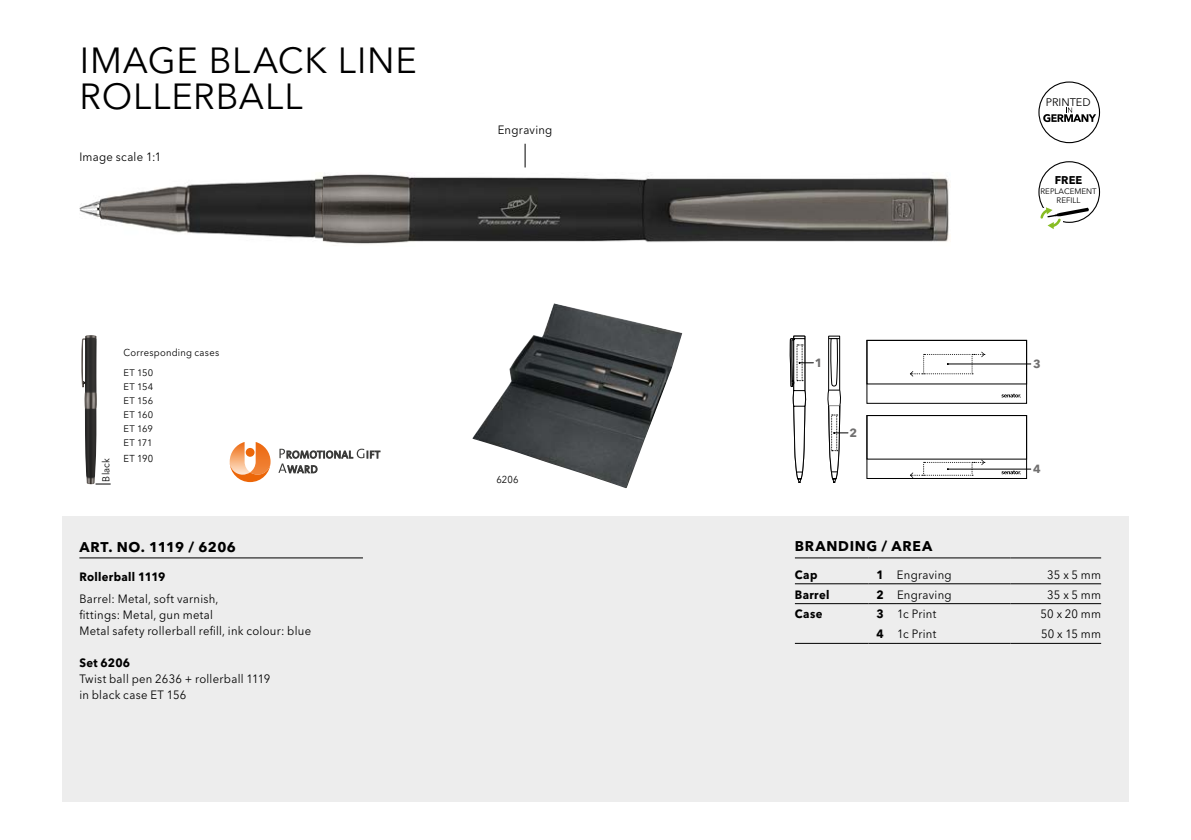
<style>
.page{position:relative;width:1191px;height:840px;background:#fff}
.page>*{position:absolute;margin:0;border:0;box-sizing:border-box;transform-origin:0 0}
.t1{font:36px/36px "Avenir Next W1 G";letter-spacing:.02em;color:#000}
.t2{font:700 14px "Avenir Next W1 G";letter-spacing:.05em;color:#000}
.t3{font:12px/16px "Avenir Next W1 G";letter-spacing:.025em;color:#000;scale:.94 1}
.t4{font:700 12px "Avenir Next W1 G";letter-spacing:.03em;color:#000;scale:.94 1}
.t5{font:700 11.8px "Avenir Next W1 G";color:#706f6f}
.t6{font:700 11.2px "Avenir Next W1 G";color:#000}
.t7{font:11px "Avenir Next W1 G";color:#000}
.t8{font:10px "Avenir Next W1 G";letter-spacing:.025em;color:#000;scale:.94 1}
.t9{font:9.4px/14px "Avenir Next W1 G";letter-spacing:.015em;color:#000;text-align:justify}
.t10{font:8px/9.4px "Avenir Next W1 G";color:#000;text-align:center}
.s1{font-weight:700}
</style>
<div class="page">
<div style="left:63px;top:516px;width:1066px;height:285px;background:#ededed"></div>
<img style="left:81px;top:335px;width:16px;height:149px">
<img style="left:79px;top:174px;width:871px;height:70px">
<svg style="left:230px;top:442px;width:40px;height:40px"></svg>
<div style="left:246px;top:447px;width:8px;height:9px;background:#ec6608;border-radius:50%"></div>
<svg style="left:278px;top:448px;width:102px;height:25px"></svg>
<svg style="left:96px;top:483px;width:15px;height:1px"></svg>
<img style="left:472px;top:303px;width:210px;height:185px">
<hr style="left:948px;top:468px;width:82px;height:1px;background:#000">
<hr style="left:948px;top:363px;width:82px;height:1px;background:#000">
<div style="left:866px;top:340px;width:160px;height:44px;border:1px solid #000"></div>
<svg style="left:1001px;top:393px;width:20px;height:4px"></svg>
<svg style="left:910px;top:351px;width:75px;height:25px"></svg>
<div style="left:866px;top:415px;width:160px;height:44px;border:1px solid #000"></div>
<svg style="left:1001px;top:470px;width:20px;height:4px"></svg>
<svg style="left:909px;top:459px;width:76px;height:18px"></svg>
<svg style="left:790px;top:335px;width:23px;height:147px"></svg>
<svg style="left:827px;top:335px;width:21px;height:147px"></svg>
<hr style="left:79px;top:557px;width:284px;height:1px;background:#000">
<svg style="left:1038px;top:81px;width:62px;height:62px"></svg>
<svg style="left:1038px;top:161px;width:62px;height:68px"></svg>
<hr style="left:795px;top:557px;width:73px;height:1px;background:#000">
<svg style="left:868px;top:557px;width:29px;height:1px"></svg>
<hr style="left:897px;top:557px;width:113px;height:1px;background:#000">
<hr style="left:1010px;top:557px;width:91px;height:1px;background:#000">
<hr style="left:795px;top:642px;width:73px;height:1px;background:#000">
<svg style="left:868px;top:642px;width:29px;height:1px"></svg>
<hr style="left:897px;top:642px;width:113px;height:1px;background:#000">
<hr style="left:1010px;top:642px;width:91px;height:1px;background:#000">
<hr style="left:795px;top:583px;width:73px;height:1px;background:#000">
<svg style="left:868px;top:583px;width:29px;height:1px"></svg>
<hr style="left:897px;top:583px;width:113px;height:1px;background:#000">
<hr style="left:1010px;top:583px;width:91px;height:1px;background:#000">
<hr style="left:795px;top:603px;width:73px;height:1px;background:#000">
<svg style="left:868px;top:603px;width:29px;height:1px"></svg>
<hr style="left:897px;top:603px;width:113px;height:1px;background:#000">
<hr style="left:1010px;top:603px;width:91px;height:1px;background:#000">
<svg style="left:525px;top:144px;width:1px;height:23px"></svg>
<h1 class="t1" style="left:80px;top:42px;width:339px">IMAGE BLACK LINE<br>ROLLERBALL</h1>
<p class="t3" style="left:79px;top:148px;width:89px">Image scale 1:1</p>
<p class="t8" style="left:100px;top:481px;width:27px;rotate:-90deg">Black</p>
<p class="t8" style="left:123px;top:347px;width:103px">Corresponding cases</p>
<p class="t9" style="left:123px;top:365px;width:31px">ET 150<br>ET 154<br>ET 156<br>ET 160<br>ET 169<br>ET 171</p>
<p class="t8" style="left:123px;top:452px;width:33px">ET 190</p>
<p class="t2" style="left:79px;top:538px;width:158px">ART. NO. 1119 / 6206</p>
<p class="t4" style="left:79px;top:568px;width:93px">Rollerball 1119</p>
<p class="t3" style="left:79px;top:590px;width:248px">Barrel: Metal, soft varnish,<br>fittings: Metal, gun metal<br>Metal safety rollerball refill, ink colour: blue</p>
<p class="t4" style="left:79px;top:654px;width:55px">Set 6206</p>
<p class="t3" style="left:79px;top:670px;width:205px">Twist ball pen 2636 + rollerball 1119 in black case ET 156</p>
<p class="t3" style="left:498px;top:122px;width:60px">Engraving</p>
<p class="t8" style="left:496px;top:473px;width:25px">6206</p>
<p class="t7" style="left:1045px;top:96px;width:46px">PRINTED</p>
<p class="t6" style="left:1054px;top:173px;width:29px">FREE</p>
<p class="t10" style="left:1040px;top:186px;width:58px">REPLACEMENT<br>REFILL</p>
<p class="t5" style="left:815px;top:355px;width:9px">1</p>
<p class="t5" style="left:1033px;top:356px;width:9px">3</p>
<p class="t5" style="left:849px;top:425px;width:9px">2</p>
<p class="t5" style="left:1033px;top:461px;width:9px">4</p>
<p class="t2" style="left:795px;top:537px;width:139px">BRANDING / AREA</p>
<p class="t4" style="left:795px;top:566px;width:25px">Cap</p>
<p class="t3" style="left:876px;top:566px;width:82px"><span class="s1">1</span> Engraving</p>
<p class="t3" style="left:1047px;top:566px;width:59px">35 x 5 mm</p>
<p class="t4" style="left:795px;top:586px;width:38px">Barrel</p>
<p class="t3" style="left:876px;top:586px;width:82px"><span class="s1">2</span> Engraving</p>
<p class="t3" style="left:1047px;top:586px;width:59px">35 x 5 mm</p>
<p class="t4" style="left:795px;top:606px;width:31px">Case</p>
<p class="t3" style="left:876px;top:606px;width:65px"><span class="s1">3</span> 1c Print</p>
<p class="t3" style="left:1040px;top:606px;width:66px">50 x 20 mm</p>
<p class="t3" style="left:876px;top:625px;width:65px"><span class="s1">4</span> 1c Print</p>
<p class="t3" style="left:1041px;top:625px;width:65px">50 x 15 mm</p>
</div>
